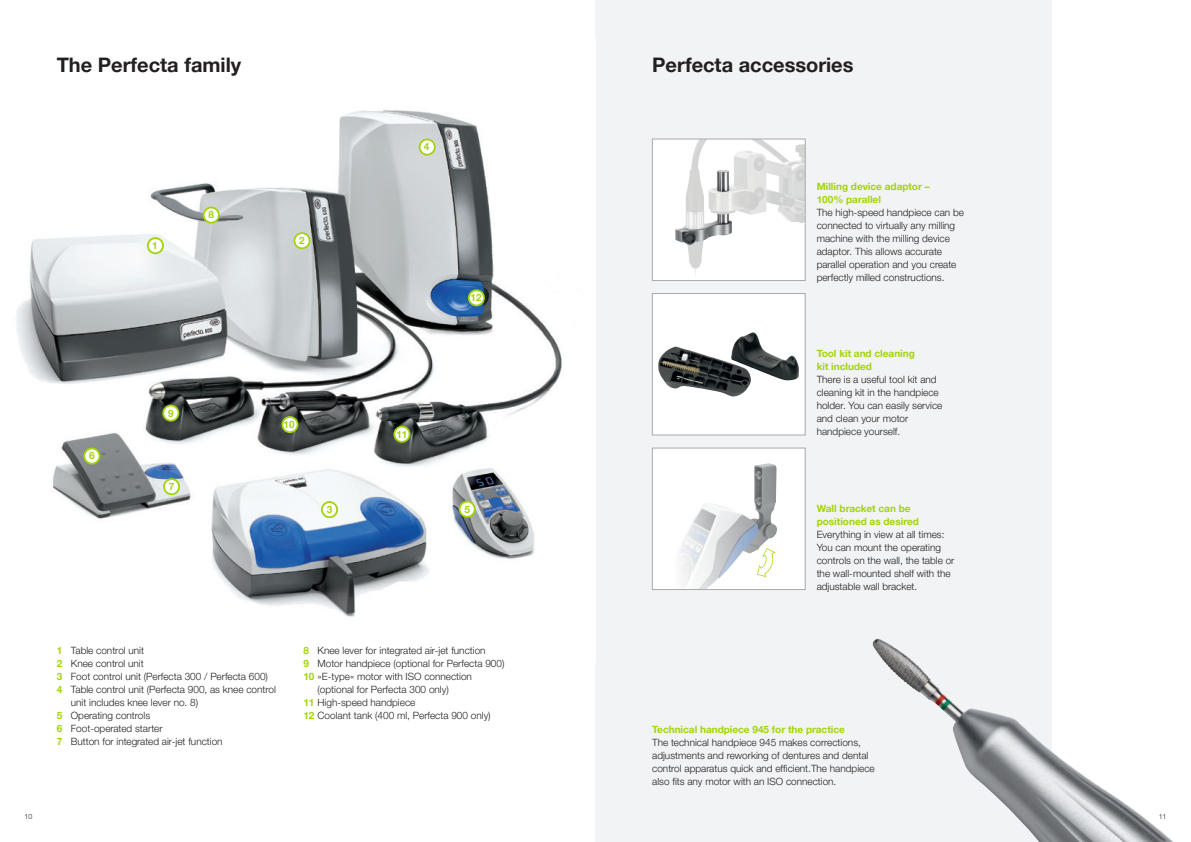
<style>
.page{position:relative;width:1191px;height:842px;background:#fff}
.page>*{position:absolute;margin:0;border:0;box-sizing:border-box;transform-origin:0 0}
.t1{font:700 20px "Helvetica Neue World 75";color:#231f20}
.t2{font:10px/13px "Helvetica Neue World 45 Lt";color:#231f20}
.t3{font:700 10px/13px "Helvetica Neue World 75";color:#a2d40a}
.t4{font:7px "Helvetica Neue World 45 Lt";color:#231f20}
.s1{font-family:"Helvetica Neue World 75";font-weight:700;color:#a2d40a}
</style>
<div class="page">
<div style="left:595px;top:0;width:457px;height:842px;background:#f2f3f4"></div>
<svg style="left:654px;top:141px;width:149px;height:138px;fill:#fff"></svg>
<img style="left:749px;top:141px;width:28px;height:18px">
<div style="left:652px;top:139px;width:153px;height:142px;border:1px solid #a8a9ad"></div>
<div style="left:652px;top:294px;width:153px;height:141px;background:#fff"></div>
<img style="left:658px;top:332px;width:141px;height:64px">
<div style="left:652px;top:293px;width:153px;height:142px;border:1px solid #a8a9ad"></div>
<div style="left:652px;top:448px;width:153px;height:141px;background:#fff"></div>
<img style="left:679px;top:463px;width:98px;height:125px">
<div style="left:652px;top:448px;width:153px;height:142px;border:1px solid #a8a9ad"></div>
<img style="left:872px;top:638px;width:301px;height:204px">
<svg style="left:757px;top:548px;width:18px;height:29px"></svg>
<img style="left:16px;top:110px;width:546px;height:507px">
<div style="left:394px;top:427px;width:15px;height:15px;background:#fff;border-radius:50%"></div>
<div style="left:393px;top:426px;width:17px;height:17px;border:2px solid #a2d40a;border-radius:50%"></div>
<div style="left:282px;top:417px;width:15px;height:15px;background:#fff;border-radius:50%"></div>
<div style="left:281px;top:416px;width:17px;height:17px;border:2px solid #a2d40a;border-radius:50%"></div>
<div style="left:163px;top:405px;width:15px;height:16px;background:#fff;border-radius:50%"></div>
<div style="left:162px;top:405px;width:17px;height:17px;border:2px solid #a2d40a;border-radius:50%"></div>
<div style="left:164px;top:479px;width:15px;height:15px;background:#fff;border-radius:50%"></div>
<div style="left:163px;top:478px;width:17px;height:17px;border:2px solid #a2d40a;border-radius:50%"></div>
<div style="left:322px;top:502px;width:15px;height:15px;background:#fff;border-radius:50%"></div>
<div style="left:321px;top:501px;width:17px;height:17px;border:2px solid #a2d40a;border-radius:50%"></div>
<div style="left:459px;top:502px;width:16px;height:15px;background:#fff;border-radius:50%"></div>
<div style="left:459px;top:501px;width:17px;height:17px;border:2px solid #a2d40a;border-radius:50%"></div>
<div style="left:469px;top:290px;width:15px;height:15px;background:#fff;border-radius:50%"></div>
<div style="left:468px;top:289px;width:17px;height:17px;border:2px solid #a2d40a;border-radius:50%"></div>
<div style="left:419px;top:139px;width:16px;height:16px;background:#fff;border-radius:50%"></div>
<div style="left:419px;top:139px;width:17px;height:17px;border:2px solid #a2d40a;border-radius:50%"></div>
<div style="left:294px;top:233px;width:15px;height:15px;background:#fff;border-radius:50%"></div>
<div style="left:293px;top:232px;width:17px;height:17px;border:2px solid #a2d40a;border-radius:50%"></div>
<div style="left:204px;top:207px;width:15px;height:16px;background:#fff;border-radius:50%"></div>
<div style="left:203px;top:207px;width:17px;height:17px;border:2px solid #a2d40a;border-radius:50%"></div>
<div style="left:148px;top:238px;width:15px;height:15px;background:#fff;border-radius:50%"></div>
<div style="left:147px;top:237px;width:17px;height:17px;border:2px solid #a2d40a;border-radius:50%"></div>
<div style="left:84px;top:448px;width:15px;height:16px;background:#fff;border-radius:50%"></div>
<div style="left:83px;top:447px;width:17px;height:18px;border:2px solid #a2d40a;border-radius:50%"></div>
<h1 class="t1" style="left:57px;top:53px;width:186px">The Perfecta family</h1>
<h1 class="t1" style="left:652px;top:53px;width:203px">Perfecta accessories</h1>
<p class="t3" style="left:152px;top:239px;width:7px">1</p>
<p class="t3" style="left:208px;top:208px;width:7px">8</p>
<p class="t3" style="left:89px;top:449px;width:7px">6</p>
<p class="t3" style="left:168px;top:407px;width:7px">9</p>
<p class="t3" style="left:169px;top:480px;width:7px">7</p>
<p class="t3" style="left:299px;top:234px;width:7px">2</p>
<p class="t3" style="left:424px;top:140px;width:7px">4</p>
<p class="t3" style="left:470px;top:291px;width:13px">12</p>
<p class="t3" style="left:283px;top:418px;width:13px">10</p>
<p class="t3" style="left:396px;top:428px;width:13px">11</p>
<p class="t3" style="left:327px;top:503px;width:7px">3</p>
<p class="t3" style="left:464px;top:503px;width:7px">5</p>
<p class="t2" style="left:57px;top:644px;width:89px"><span class="s1">1</span> Table control unit</p>
<p class="t2" style="left:57px;top:657px;width:89px"><span class="s1">2</span> Knee control unit</p>
<p class="t2" style="left:57px;top:670px;width:213px"><span class="s1">3</span> Foot control unit (Perfecta 300 / Perfecta 600)</p>
<p class="t2" style="left:57px;top:683px;width:221px"><span class="s1">4</span> Table control unit (Perfecta 900, as knee control</p>
<p class="t2" style="left:71px;top:696px;width:129px">unit includes knee lever no. 8)</p>
<p class="t2" style="left:57px;top:709px;width:95px"><span class="s1">5</span> Operating controls</p>
<p class="t2" style="left:57px;top:722px;width:107px"><span class="s1">6</span> Foot-operated starter</p>
<p class="t2" style="left:57px;top:735px;width:167px"><span class="s1">7</span> Button for integrated air-jet function</p>
<p class="t2" style="left:303px;top:644px;width:184px"><span class="s1">8</span> Knee lever for integrated air-jet function</p>
<p class="t2" style="left:303px;top:657px;width:202px"><span class="s1">9</span> Motor handpiece (optional for Perfecta 900)</p>
<p class="t2" style="left:303px;top:670px;width:170px"><span class="s1">10</span> »E-type« motor with ISO connection</p>
<p class="t2" style="left:317px;top:683px;width:133px">(optional for Perfecta 300 only)</p>
<p class="t2" style="left:303px;top:696px;width:113px"><span class="s1">11</span> High-speed handpiece</p>
<p class="t2" style="left:303px;top:709px;width:189px"><span class="s1">12</span> Coolant tank (400 ml, Perfecta 900 only)</p>
<p class="t3" style="left:816px;top:180px;width:115px">Milling device adaptor –<br>100% parallel</p>
<p class="t2" style="left:816px;top:206px;width:149px">The high-speed handpiece can be connected to virtually any milling machine with the milling device adaptor. This allows accurate parallel operation and you create perfectly milled constructions.</p>
<p class="t3" style="left:816px;top:347px;width:100px">Tool kit and cleaning kit included</p>
<p class="t2" style="left:816px;top:373px;width:127px">There is a useful tool kit and cleaning kit in the handpiece holder. You can easily service and clean your motor handpiece yourself.</p>
<p class="t3" style="left:816px;top:502px;width:104px">Wall bracket can be positioned as desired</p>
<p class="t2" style="left:816px;top:528px;width:139px">Everything in view at all times:<br>You can mount the operating controls on the wall, the table or the wall-mounted shelf with the adjustable wall bracket.</p>
<p class="t3" style="left:652px;top:723px;width:194px">Technical handpiece 945 for the practice</p>
<p class="t2" style="left:652px;top:736px;width:224px">The technical handpiece 945 makes corrections, adjustments and reworking of dentures and dental control apparatus quick and efficient.The handpiece also fits any motor with an ISO connection.</p>
<p class="t4" style="left:24px;top:812px;width:9px">10</p>
<p class="t4" style="left:1158px;top:812px;width:9px">11</p>
</div>
